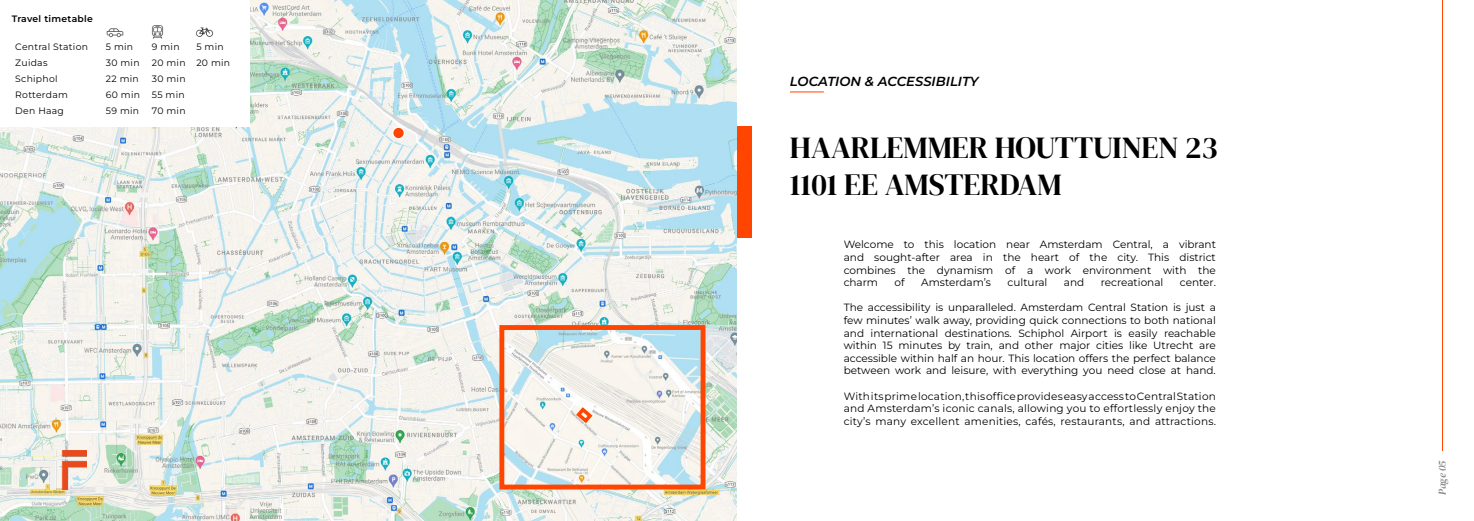
<style>
.page{position:relative;width:1474px;height:521px;background:#fff}
.page>*{position:absolute;margin:0;border:0;box-sizing:border-box;transform-origin:0 0}
.t1{font:30.62px/36.8px "DM Serif Display";color:#000}
.t2{font:italic 600 13.12px "Montserrat";color:#000}
.t3{font:10.5px/12.6px "Montserrat";color:#000;text-align:justify}
.t4{font:italic 10.5px "DM Serif Display";color:#878787}
.t5{font:9.28px "Montserrat";letter-spacing:.03em;color:#000}
.t6{font:600 9.28px "Montserrat";letter-spacing:.03em;color:#000}
</style>
<div class="page">
<hr style="left:1441px;top:0;width:1px;height:451px;background:#ff4500">
<img style="left:0;top:0;width:737px;height:521px">
<div style="left:737px;top:126px;width:15px;height:112px;background:#ff4500"></div>
<hr style="left:790px;top:91px;width:33px;height:1px;background:#ff4500">
<img style="left:32px;top:450px;width:55px;height:39px">
<div style="left:0;top:0;width:250px;height:126px;background:#fff"></div>
<img style="left:195px;top:27px;width:19px;height:10px">
<img style="left:106px;top:28px;width:18px;height:10px">
<img style="left:151px;top:25px;width:13px;height:14px">
<svg style="left:393px;top:127px;width:11px;height:12px"></svg>
<div style="left:392px;top:126px;width:13px;height:13px;border:1px solid #fff;border-radius:50%"></div>
<img style="left:505px;top:331px;width:194px;height:152px">
<div style="left:499px;top:325px;width:206px;height:164px;border:5px solid #ff4500"></div>
<svg style="left:573px;top:405px;width:22px;height:21px"></svg>
<p class="t6" style="left:12px;top:13px;width:83px">Travel timetable</p>
<p class="t5" style="left:15px;top:40px;width:74px">Central Station</p>
<p class="t5" style="left:106px;top:40px;width:29px">5 min</p>
<p class="t5" style="left:152px;top:40px;width:29px">9 min</p>
<p class="t5" style="left:196px;top:40px;width:29px">5 min</p>
<p class="t5" style="left:15px;top:56px;width:34px">Zuidas</p>
<p class="t5" style="left:106px;top:56px;width:35px">30 min</p>
<p class="t5" style="left:152px;top:56px;width:80px">20 min 20 min</p>
<p class="t5" style="left:15px;top:72px;width:44px">Schiphol</p>
<p class="t5" style="left:106px;top:72px;width:34px">22 min</p>
<p class="t5" style="left:152px;top:72px;width:35px">30 min</p>
<p class="t5" style="left:15px;top:88px;width:54px">Rotterdam</p>
<p class="t5" style="left:106px;top:88px;width:36px">60 min</p>
<p class="t5" style="left:152px;top:88px;width:34px">55 min</p>
<p class="t5" style="left:15px;top:104px;width:50px">Den Haag</p>
<p class="t5" style="left:106px;top:104px;width:35px">59 min</p>
<p class="t5" style="left:152px;top:104px;width:35px">70 min</p>
<p class="t2" style="left:790px;top:72px;width:190px">LOCATION &amp; ACCESSIBILITY</p>
<h1 class="t1" style="left:790px;top:130px;width:429px">HAARLEMMER HOUTTUINEN 23<br>1101 EE AMSTERDAM</h1>
<p class="t3" style="left:843px;top:238px;width:374px">Welcome to this location near Amsterdam Central, a vibrant and sought-after area in the heart of the city. This district combines the dynamism of a work environment with the charm</p>
<p class="t3" style="left:894px;top:276px;width:12px">of</p>
<p class="t3" style="left:921px;top:276px;width:71px">Amsterdam’s</p>
<p class="t3" style="left:1007px;top:276px;width:41px">cultural</p>
<p class="t3" style="left:1063px;top:276px;width:22px">and</p>
<p class="t3" style="left:1100px;top:276px;width:64px">recreational</p>
<p class="t3" style="left:1179px;top:276px;width:37px">center.</p>
<p class="t3" style="left:843px;top:301px;width:374px">The accessibility is unparalleled. Amsterdam Central Station is just a few minutes’ walk away, providing quick connections to both national and international destinations. Schiphol Airport is easily reachable within 15 minutes by train, and other major cities like Utrecht are accessible within half an hour. This location offers the perfect balance between work and leisure, with everything you need close at hand.</p>
<p class="t3" style="left:843px;top:389px;width:374px">With its prime location, this office provides easy access to Central Station and Amsterdam’s iconic canals, allowing you to effortlessly enjoy the city’s many excellent amenities, cafés, restaurants, and attractions.</p>
<p class="t4" style="left:1435px;top:495px;width:36px;rotate:-90deg">Page 05</p>
</div>
